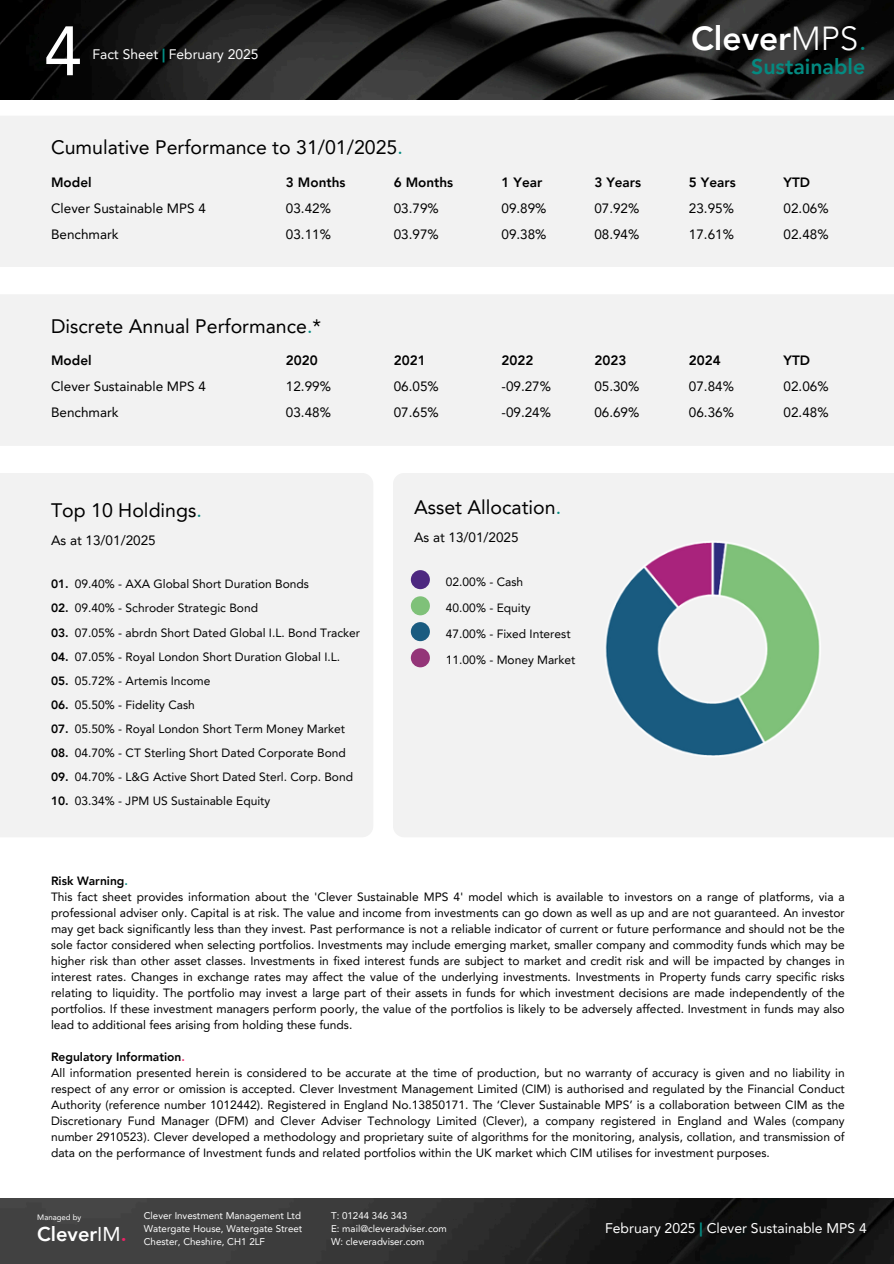
<style>
.page{position:relative;width:894px;height:1264px;background:#fff}
.page>*{position:absolute;margin:0;border:0;box-sizing:border-box;transform-origin:0 0}
.t1{font:69px "Avenir LT Pro";color:#fff}
.t2{font:800 33.3px "Avenir LT Pro";color:#fff}
.t3{font:800 21.3px "Avenir LT Pro";color:#048a81}
.t4{font:800 19.95px "Avenir LT Pro";color:#fff}
.t5{font:19.5px "Avenir LT Pro";color:#000}
.t6{font:13.95px "Avenir LT Pro";color:#fff}
.t7{font:13.8px "Avenir LT Pro";color:#fff}
.t8{font:13.5px/25.8px "Avenir LT Pro";color:#000}
.t9{font:12px/16px "Avenir LT Pro";color:#000;text-align:justify}
.t10{font:800 12px/24px "Avenir LT Pro";color:#000;text-align:justify}
.t11{font:9.75px "Avenir LT Pro";color:#fff}
.t12{font:7.8px "Avenir LT Pro";color:#fff}
.s1{font-weight:900;color:#048a81}
.s2{font-weight:300}
.s3{font-weight:300;color:#048a81}
.s4{color:#048a81}
.s5{font-weight:800}
.s6{color:#ed2166}
.s7{font-weight:400}
</style>
<div class="page">
<img style="left:0;top:1198px;width:893px;height:65px">
<div style="left:0;top:116px;width:893px;height:151px;background:#f2f2f2"></div>
<div style="left:0;top:295px;width:893px;height:151px;background:#f2f2f2"></div>
<img style="left:0;top:0;width:893px;height:99px">
<div style="left:393px;top:473px;width:500px;height:364px;background:#f2f2f2"></div>
<div style="left:0;top:473px;width:373px;height:364px;background:#f2f2f2"></div>
<div style="left:411px;top:648px;width:19px;height:19px;background:#943578;border-radius:50%"></div>
<div style="left:411px;top:622px;width:19px;height:19px;background:#1a5b80;border-radius:50%"></div>
<div style="left:411px;top:596px;width:19px;height:19px;background:#7fc179;border-radius:50%"></div>
<div style="left:411px;top:570px;width:19px;height:19px;background:#4d2880;border-radius:50%"></div>
<img style="left:590px;top:526px;width:244px;height:244px">
<p class="t1" style="left:44px;top:23px;width:40px">4</p>
<p class="t7" style="left:92px;top:48px;width:167px">Fact Sheet <span class="s1">|</span> February 2025</p>
<h5 class="t2" style="left:691px;top:25px;width:177px">Clever<span class="s2">MPS</span><span class="s3">.</span></h5>
<h1 class="t3" style="left:751px;top:57px;width:115px">Sustainable</h1>
<h6 class="t5" style="left:51px;top:140px;width:353px">Cumulative Performance to 31/01/2025<span class="s4">.</span></h6>
<p class="t8" style="left:51px;top:170px;width:156px"><span class="s5">Model<br></span>Clever Sustainable MPS 4<br>Benchmark</p>
<p class="t8" style="left:286px;top:170px;width:61px"><span class="s5">3 Months<br></span>03.42%<br>03.11%</p>
<p class="t8" style="left:393px;top:170px;width:61px"><span class="s5">6 Months<br></span>03.79%<br>03.97%</p>
<p class="t8" style="left:501px;top:170px;width:47px"><span class="s5">1 Year<br></span>09.89%<br>09.38%</p>
<p class="t8" style="left:594px;top:170px;width:48px"><span class="s5">3 Years<br></span>07.92%<br>08.94%</p>
<p class="t8" style="left:688px;top:170px;width:48px"><span class="s5">5 Years<br></span>23.95%<br>17.61%</p>
<p class="t8" style="left:783px;top:170px;width:47px"><span class="s5">YTD<br></span>02.06%<br>02.48%</p>
<p class="t5" style="left:51px;top:318px;width:271px">Discrete Annual Performance<span class="s4">.</span>*</p>
<p class="t8" style="left:51px;top:349px;width:156px"><span class="s5">Model<br></span>Clever Sustainable MPS 4<br>Benchmark</p>
<p class="t8" style="left:286px;top:349px;width:47px"><span class="s5">2020<br></span>12.99%<br>03.48%</p>
<h3 class="t8" style="left:393px;top:349px;width:47px"><span class="s5">2021<br></span>06.05%<br>07.65%</h3>
<p class="t8" style="left:501px;top:349px;width:51px"><span class="s5">2022 </span>-09.27% -09.24%</p>
<h5 class="t8" style="left:594px;top:349px;width:47px"><span class="s5">2023<br></span>05.30%<br>06.69%</h5>
<p class="t8" style="left:688px;top:349px;width:47px"><span class="s5">2024<br></span>07.84%<br>06.36%</p>
<p class="t8" style="left:783px;top:349px;width:47px"><span class="s5">YTD<br></span>02.06%<br>02.48%</p>
<p class="t5" style="left:51px;top:502px;width:152px">Top 10 Holdings<span class="s4">.</span></p>
<p class="t8" style="left:51px;top:528px;width:106px">As at 13/01/2025</p>
<p class="t10" style="left:51px;top:573px;width:19px">01.<br>02.<br>03.<br>04.<br>05.<br>06.<br>07.<br>08.<br>09.<br>10.</p>
<p class="t9" style="left:75px;top:577px;width:235px">09.40% - AXA Global Short Duration Bonds</p>
<p class="t9" style="left:75px;top:601px;width:185px">09.40% - Schroder Strategic Bond</p>
<p class="t9" style="left:75px;top:625px;width:287px">07.05% - abrdn Short Dated Global I.L. Bond Tracker</p>
<p class="t9" style="left:75px;top:649px;width:267px">07.05% - Royal London Short Duration Global I.L.</p>
<p class="t9" style="left:75px;top:673px;width:137px">05.72% - Artemis Income</p>
<p class="t9" style="left:75px;top:697px;width:121px">05.50% - Fidelity Cash</p>
<p class="t9" style="left:75px;top:721px;width:271px">05.50% - Royal London Short Term Money Market</p>
<p class="t9" style="left:75px;top:745px;width:272px">04.70% - CT Sterling Short Dated Corporate Bond</p>
<p class="t9" style="left:75px;top:769px;width:279px">04.70% - L&amp;G Active Short Dated Sterl. Corp. Bond</p>
<p class="t9" style="left:75px;top:793px;width:197px">03.34% - JPM US Sustainable Equity</p>
<h3 class="t5" style="left:414px;top:499px;width:149px">Asset Allocation<span class="s4">.</span></h3>
<h5 class="t8" style="left:414px;top:526px;width:106px">As at 13/01/2025</h5>
<h5 class="t9" style="left:446px;top:575px;width:79px">02.00% - Cash</h5>
<h5 class="t9" style="left:446px;top:601px;width:86px">40.00% - Equity</h5>
<h5 class="t9" style="left:446px;top:627px;width:126px">47.00% - Fixed Interest</h5>
<h5 class="t9" style="left:446px;top:653px;width:131px">11.00% - Money Market</h5>
<h5 class="t10" style="left:51px;top:869px;width:78px">Risk Warning<span class="s4">.</span></h5>
<h4 class="t9" style="left:51px;top:889px;width:794px">This fact sheet provides information about the 'Clever Sustainable MPS 4' model which is available to investors on a range of platforms, via a professional adviser only. Capital is at risk. The value and income from investments can go down as well as up and are not guaranteed. An investor may get back significantly less than they invest. Past performance is not a reliable indicator of current or future performance and should not be the sole factor considered when selecting portfolios. Investments may include emerging market, smaller company and commodity funds which may be higher risk than other asset classes. Investments in fixed interest funds are subject to market and credit risk and will be impacted by changes in interest rates. Changes in exchange rates may affect the value of the underlying investments. Investments in Property funds carry specific risks relating to liquidity. The portfolio may invest a large part of their assets in funds for which investment decisions are made independently of the portfolios. If these investment managers perform poorly, the value of the portfolios is likely to be adversely affected. Investment in funds may also lead to additional fees arising from holding these funds.</h4>
<h3 class="t10" style="left:51px;top:1045px;width:135px">Regulatory Information<span class="s6">.</span></h3>
<h5 class="t9" style="left:51px;top:1065px;width:794px">All information presented herein is considered to be accurate at the time of production, but no warranty of accuracy is given and no liability in respect of any error or omission is accepted. Clever Investment Management Limited (CIM) is authorised and regulated by the Financial Conduct Authority (reference number 1012442). Registered in England No.13850171. The ‘Clever Sustainable MPS’ is a collaboration between CIM as the Discretionary Fund Manager (DFM) and Clever Adviser Technology Limited (Clever), a company registered in England and Wales (company number 2910523). Clever developed a methodology and proprietary suite of algorithms for the monitoring, analysis, collation, and transmission of data on the performance of Investment funds and related portfolios within the UK market which CIM utilises for investment purposes.</h5>
<h3 class="t12" style="left:37px;top:1214px;width:46px">Managed by</h3>
<h2 class="t4" style="left:37px;top:1225px;width:91px">Clever<span class="s7">IM</span><span class="s6">.</span></h2>
<h5 class="t11" style="left:144px;top:1211px;width:159px">Clever Investment Management Ltd</h5>
<h5 class="t11" style="left:144px;top:1224px;width:160px">Watergate House, Watergate Street</h5>
<h5 class="t11" style="left:144px;top:1237px;width:123px">Chester, Cheshire, CH1 2LF</h5>
<h5 class="t11" style="left:331px;top:1211px;width:78px">T: 01244 346 343</h5>
<h5 class="t11" style="left:331px;top:1224px;width:117px">E: mail@cleveradviser.com</h5>
<h4 class="t11" style="left:331px;top:1237px;width:95px">W: cleveradviser.com</h4>
<h5 class="t6" style="left:605px;top:1222px;width:263px">February 2025 <span class="s1">|</span> Clever Sustainable MPS 4</h5>
</div>
